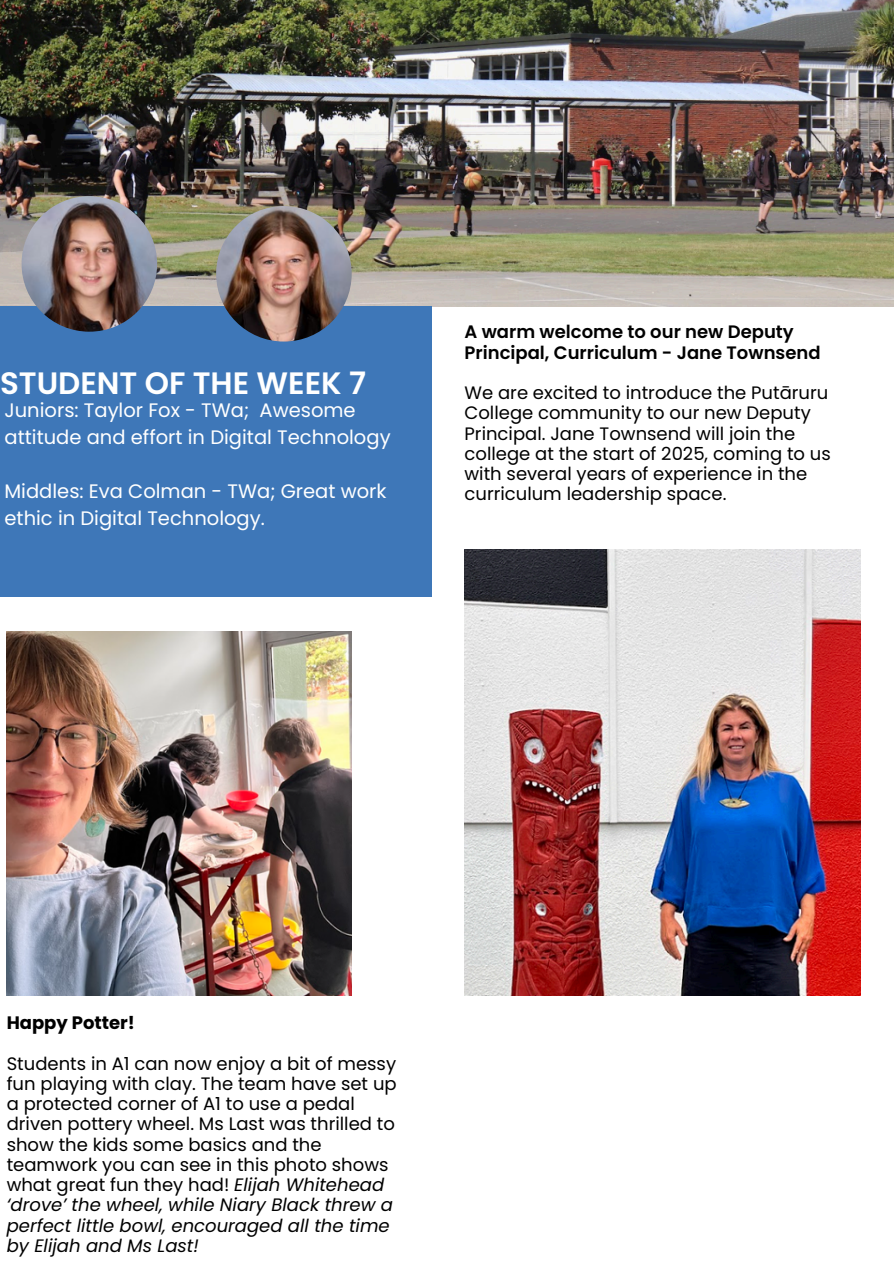
<style>
.page{position:relative;width:894px;height:1264px;background:#fff}
.page>*{position:absolute;margin:0;border:0;box-sizing:border-box;transform-origin:0 0}
.t1{font:600 30.9px "Poppins";color:#fff}
.t2{font:19.5px/27px "Poppins";color:#fff}
.t3{font:18px/20.2px "Poppins";color:#000}
.t4{font:600 18px/20.2px "Poppins";color:#000}
.t5{font:700 18px "Poppins";color:#000}
.s1{font-style:italic}
</style>
<div class="page">
<img style="left:0;top:0;width:893px;height:307px">
<div style="left:0;top:307px;width:432px;height:289px;background:#3e77b8"></div>
<img style="left:22px;top:196px;width:135px;height:136px;border-radius:50%">
<img style="left:216px;top:206px;width:135px;height:135px;border-radius:50%">
<img style="left:7px;top:631px;width:344px;height:364px">
<img style="left:464px;top:549px;width:396px;height:446px">
<p class="t1" style="left:0;top:362px;width:367px">STUDENT OF THE WEEK 7</p>
<p class="t2" style="left:4px;top:396px;width:387px">Juniors: Taylor Fox - TWa; Awesome attitude and effort in Digital Technology</p>
<p class="t2" style="left:4px;top:477px;width:383px">Middles: Eva Colman - TWa; Great work ethic in Digital Technology.</p>
<h1 class="t4" style="left:464px;top:322px;width:357px">A warm welcome to our new Deputy<br>Principal, Curriculum - Jane Townsend</h1>
<p class="t3" style="left:464px;top:383px;width:367px">We are excited to introduce the Putāruru College community to our new Deputy Principal. Jane Townsend will join the college at the start of 2025, coming to us with several years of experience in the curriculum leadership space.</p>
<h2 class="t5" style="left:7px;top:1010px;width:130px">Happy Potter!</h2>
<p class="t3" style="left:7px;top:1053px;width:391px">Students in A1 can now enjoy a bit of messy fun playing with clay. The team have set up a protected corner of A1 to use a pedal driven pottery wheel. Ms Last was thrilled to show the kids some basics and the teamwork you can see in this photo shows what great fun they had! <span class="s1">Elijah Whitehead ‘drove’ the wheel, while Niary Black threw a perfect little bowl, encouraged all the time by Elijah and Ms Last!</span></p>
</div>
